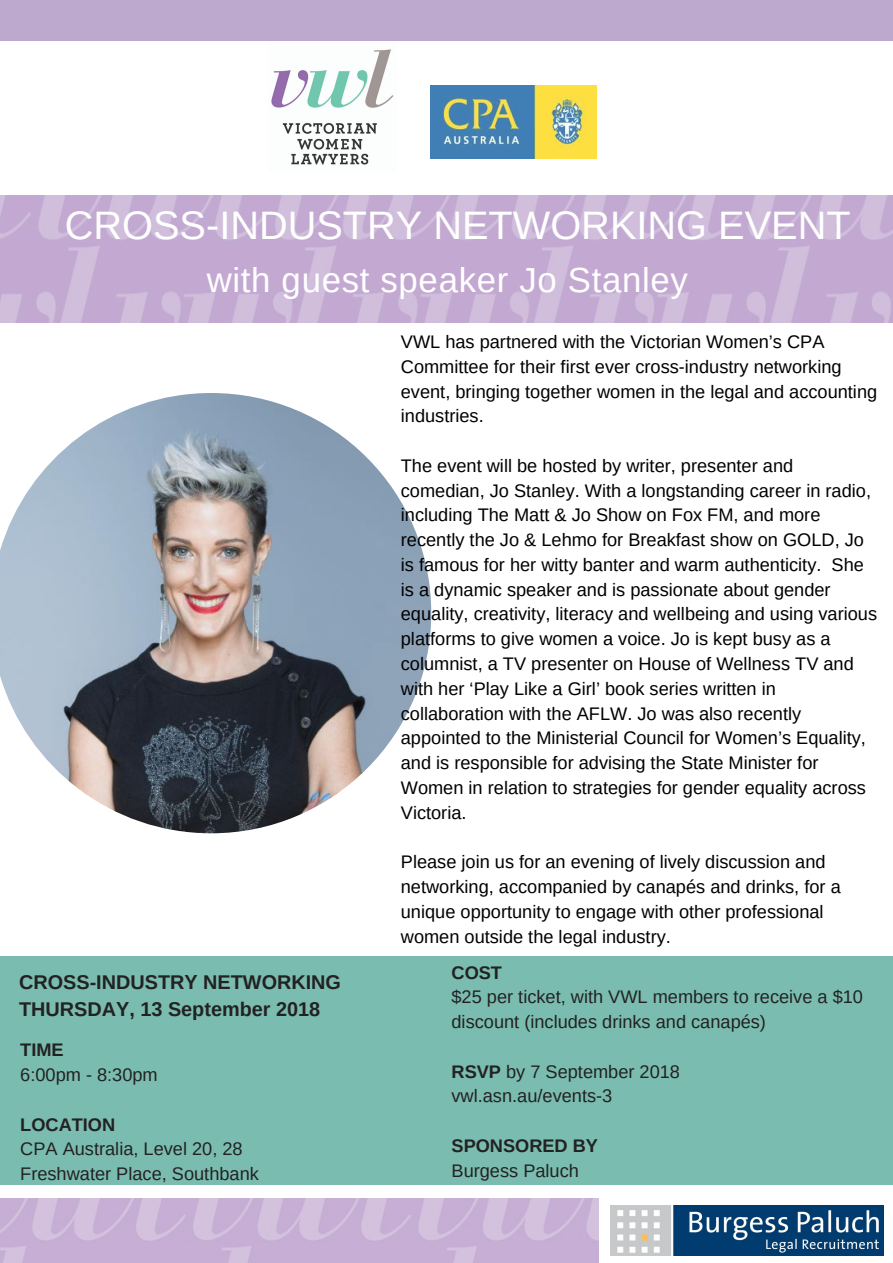
<style>
.page{position:relative;width:893px;height:1263px;background:#fff}
.page>*{position:absolute;margin:0;border:0;box-sizing:border-box;transform-origin:0 0}
.t1{font:39.75px "Arimo";color:#fff}
.t2{font:34.8px "Arimo";letter-spacing:.02em;color:#fff}
.t3{font:700 19.8px/27px "Arimo";color:#222}
.t4{font:18.15px/24.8px "Arimo";color:#000}
.t5{font:18.15px/24.8px "Arimo";color:#222}
.t6{font:700 18.15px "Arimo";color:#222}
.s1{font-weight:700}
</style>
<div class="page">
<div style="left:0;top:956px;width:893px;height:228px;background:#7bbcb0"></div>
<img style="left:0;top:196px;width:893px;height:126px">
<img style="left:0;top:1198px;width:599px;height:65px">
<img style="left:271px;top:49px;width:123px;height:116px">
<img style="left:610px;top:1205px;width:274px;height:51px">
<img style="left:0;top:393px;width:431px;height:440px">
<div style="left:0;top:0;width:893px;height:41px;background:#bda8ce"></div>
<img style="left:430px;top:86px;width:167px;height:73px">
<h1 class="t1" style="left:65px;top:203px;width:787px">CROSS-INDUSTRY NETWORKING EVENT</h1>
<h2 class="t2" style="left:207px;top:260px;width:483px">with guest speaker Jo Stanley</h2>
<p class="t3" style="left:19px;top:968px;width:323px">CROSS-INDUSTRY NETWORKING<br>THURSDAY, 13 September 2018</p>
<p class="t6" style="left:20px;top:1040px;width:45px">TIME</p>
<p class="t5" style="left:20px;top:1062px;width:139px">6:00pm - 8:30pm</p>
<p class="t6" style="left:20px;top:1114px;width:96px">LOCATION</p>
<p class="t5" style="left:20px;top:1137px;width:240px">CPA Australia, Level 20, 28<br>Freshwater Place, Southbank</p>
<p class="t4" style="left:401px;top:329px;width:478px">VWL has partnered with the Victorian Women’s CPA Committee for their first ever cross-industry networking event, bringing together women in the legal and accounting industries.</p>
<p class="t4" style="left:401px;top:453px;width:478px">The event will be hosted by writer, presenter and comedian, Jo Stanley. With a longstanding career in radio, including The Matt &amp; Jo Show on Fox FM, and more recently the Jo &amp; Lehmo for Breakfast show on GOLD, Jo is famous for her witty banter and warm authenticity. She is a dynamic speaker and is passionate about gender equality, creativity, literacy and wellbeing and using various platforms to give women a voice. Jo is kept busy as a columnist, a TV presenter on House of Wellness TV and with her ‘Play Like a Girl’ book series written in collaboration with the AFLW. Jo was also recently appointed to the Ministerial Council for Women’s Equality, and is responsible for advising the State Minister for Women in relation to strategies for gender equality across Victoria.</p>
<p class="t4" style="left:401px;top:849px;width:441px">Please join us for an evening of lively discussion and networking, accompanied by canapés and drinks, for a unique opportunity to engage with other professional women outside the legal industry.</p>
<p class="t6" style="left:452px;top:962px;width:52px">COST</p>
<p class="t5" style="left:452px;top:985px;width:413px">$25 per ticket, with VWL members to receive a $10 discount (includes drinks and canapés)</p>
<p class="t5" style="left:452px;top:1059px;width:230px"><span class="s1">RSVP</span> by 7 September 2018 vwl.asn.au/events-3</p>
<p class="t6" style="left:452px;top:1135px;width:148px">SPONSORED BY</p>
<p class="t5" style="left:452px;top:1158px;width:129px">Burgess Paluch</p>
</div>
